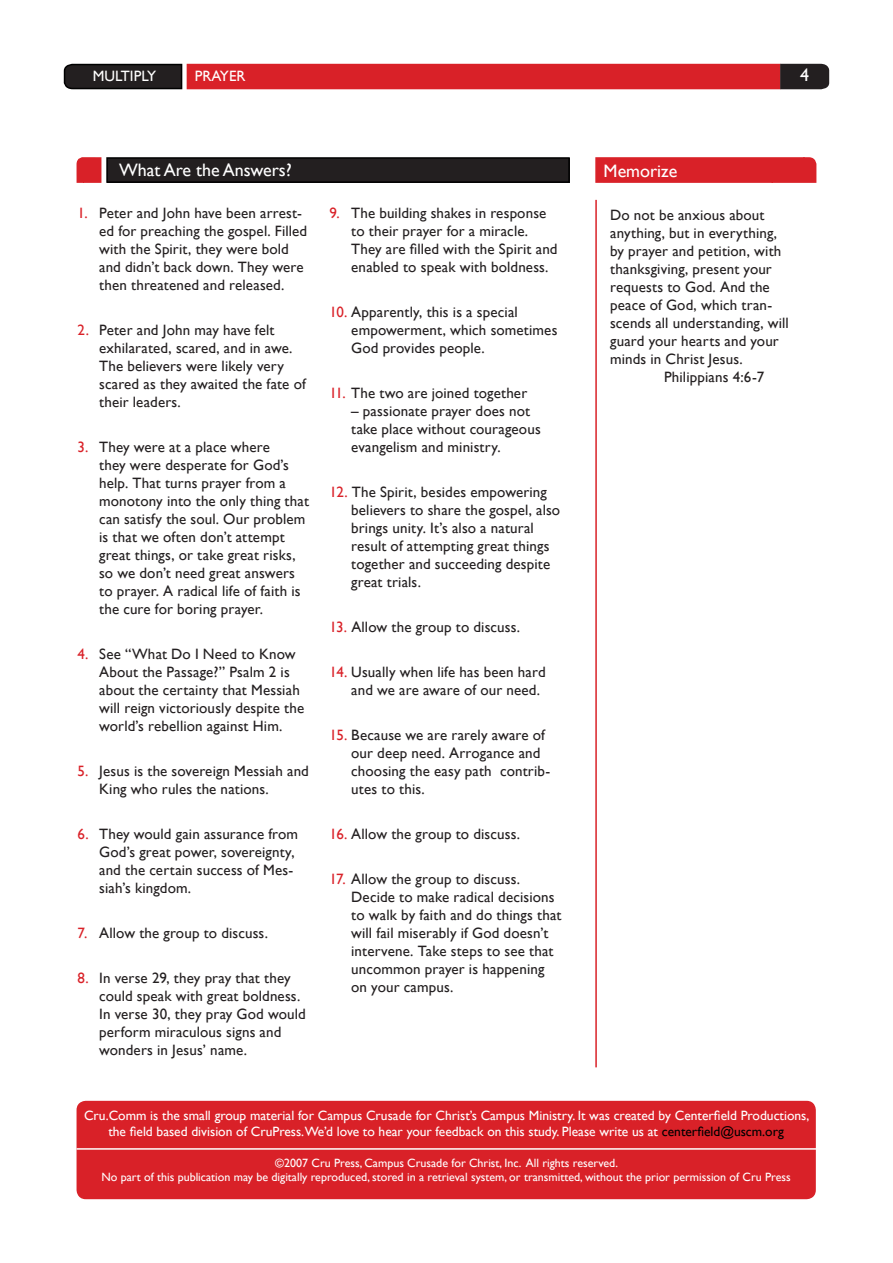
<style>
.page{position:relative;width:893px;height:1263px;background:#fff}
.page>*{position:absolute;margin:0;border:0;box-sizing:border-box;transform-origin:0 0}
.t1{font:18px "Gill Sans";color:#fff}
.Questions{font:15px/18px "Gill Sans";letter-spacing:.01em;color:#231f20}
.Sidebar_text{font:15px/18px "Gill Sans";letter-spacing:.01em;color:#231f20}
.t2{font:15px "Gill Sans";color:#fff}
.t3{font:13.5px/16.2px "Gill Sans";color:#fff;text-align:center}
.t4{font:12px/14.4px "Gill Sans";color:#fff;text-align:center}
.s1{color:#d92128}
.s2{color:#000}
</style>
<div class="page">
<div style="left:107px;top:158px;width:462px;height:24px;background:#231f20"></div>
<div style="left:106px;top:157px;width:464px;height:26px;border:2px solid #000"></div>
<svg style="left:76px;top:157px;width:26px;height:26px"></svg>
<hr style="left:595px;top:200px;width:2px;height:867px;background:#d92128">
<div style="left:77px;top:1101px;width:738px;height:97px;background:#d92128;border-radius:9px"></div>
<div style="left:77px;top:1101px;width:739px;height:98px;border:2px solid #d92128;border-radius:9px"></div>
<hr style="left:77px;top:1148px;width:739px;height:2px;background:#fff">
<svg style="left:595px;top:157px;width:222px;height:26px;background:#d9252c"></svg>
<div style="left:187px;top:64px;width:593px;height:25px;background:#d92128"></div>
<svg style="left:63px;top:63px;width:120px;height:27px;background:#2e2b2c"></svg>
<svg style="left:780px;top:64px;width:49px;height:25px"></svg>
<p class="t2" style="left:93px;top:67px;width:65px">MULTIPLY</p>
<p class="t2" style="left:195px;top:67px;width:52px">PRAYER</p>
<p class="t1" style="left:800px;top:65px;width:10px">4</p>
<p class="t1" style="left:119px;top:160px;width:174px">What Are the Answers?</p>
<p class="Questions" style="left:99px;top:204px;width:209px;text-indent:-22px"><span class="s1">1.</span> Peter and John have been arrest&shy;ed for preaching the gospel. Filled with the Spirit, they were bold and didn’t back down. They were then threatened and released.</p>
<p class="Questions" style="left:99px;top:321px;width:208px;text-indent:-22px"><span class="s1">2.</span> Peter and John may have felt exhilarated, scared, and in awe.<br>The believers were likely very scared as they awaited the fate of their leaders.</p>
<p class="Questions" style="left:99px;top:438px;width:211px;text-indent:-22px"><span class="s1">3.</span> They were at a place where<br>they were desperate for God’s help. That turns prayer from a monotony into the only thing that can satisfy the soul. Our problem is that we often don’t attempt great things, or take great risks, so we don’t need great answers to prayer. A radical life of faith is the cure for boring prayer.</p>
<p class="Questions" style="left:99px;top:645px;width:207px;text-indent:-22px"><span class="s1">4.</span> See “What Do I Need to Know<br>About the Passage?” Psalm 2 is about the certainty that Messiah will reign victoriously despite the world’s rebellion against Him.</p>
<p class="Questions" style="left:99px;top:762px;width:211px;text-indent:-22px"><span class="s1">5.</span> Jesus is the sovereign Messiah and<br>King who rules the nations.</p>
<p class="Questions" style="left:99px;top:825px;width:200px;text-indent:-22px"><span class="s1">6.</span> They would gain assurance from<br>God’s great power, sovereignty, and the certain success of Mes&shy;siah’s kingdom.</p>
<p class="Questions" style="left:78px;top:924px;width:192px"><span class="s1">7.</span> Allow the group to discuss.</p>
<p class="Questions" style="left:99px;top:969px;width:208px;text-indent:-22px"><span class="s1">8.</span> In verse 29, they pray that they could speak with great boldness.<br>In verse 30, they pray God would perform miraculous signs and wonders in Jesus’ name.</p>
<p class="Questions" style="left:351px;top:204px;width:208px;text-indent:-22px"><span class="s1">9.</span> The building shakes in response to their prayer for a miracle.<br>They are filled with the Spirit and enabled to speak with boldness.</p>
<p class="Questions" style="left:351px;top:303px;width:208px;text-indent:-22px"><span class="s1">10.</span> Apparently, this is a special empowerment, which sometimes<br>God provides people.</p>
<p class="Questions" style="left:330px;top:384px;width:199px"><span class="s1">11.</span> The two are joined together</p>
<p class="Questions" style="left:351px;top:402px;width:191px">– passionate prayer does not take place without courageous evangelism and ministry.</p>
<p class="Questions" style="left:351px;top:483px;width:211px;text-indent:-22px"><span class="s1">12.</span> The Spirit, besides empowering believers to share the gospel, also brings unity. It’s also a natural result of attempting great things together and succeeding despite great trials.</p>
<p class="Questions" style="left:330px;top:618px;width:192px"><span class="s1">13.</span> Allow the group to discuss.</p>
<p class="Questions" style="left:351px;top:663px;width:196px;text-indent:-22px"><span class="s1">14.</span> Usually when life has been hard and we are aware of our need.</p>
<p class="Questions" style="left:351px;top:726px;width:201px;text-indent:-22px"><span class="s1">15.</span> Because we are rarely aware of our deep need. Arrogance and choosing the easy path contrib&shy;utes to this.</p>
<p class="Questions" style="left:330px;top:825px;width:192px"><span class="s1">16.</span> Allow the group to discuss.</p>
<p class="Questions" style="left:351px;top:870px;width:212px;text-indent:-22px"><span class="s1">17.</span> Allow the group to discuss.<br>Decide to make radical decisions to walk by faith and do things that will fail miserably if God doesn’t intervene. Take steps to see that uncommon prayer is happening on your campus.</p>
<p class="t1" style="left:604px;top:161px;width:75px">Memorize</p>
<p class="Sidebar_text" style="left:610px;top:207px;width:180px">Do not be anxious about anything, but in everything, by prayer and petition, with thanksgiving, present your requests to God. And the peace of God, which tran&shy;scends all understanding, will guard your hearts and your minds in Christ Jesus.</p>
<p class="Sidebar_text" style="left:664px;top:369px;width:102px">Philippians 4:6-7</p>
<p class="t3" style="left:84px;top:1108px;width:727px">Cru.Comm is the small group material for Campus Crusade for Christ’s Campus Ministry. It was created by Centerfield Productions, the field based division of CruPress.We’d love to hear your feedback on this study. Please write us at <span class="s2">centerfield@uscm.org</span></p>
<p class="t4" style="left:101px;top:1156px;width:691px">©2007 Cru Press, Campus Crusade for Christ, Inc. All rights reserved.<br>No part of this publication may be digitally reproduced, stored in a retrieval system, or transmitted, without the prior permission of Cru Press</p>
</div>
